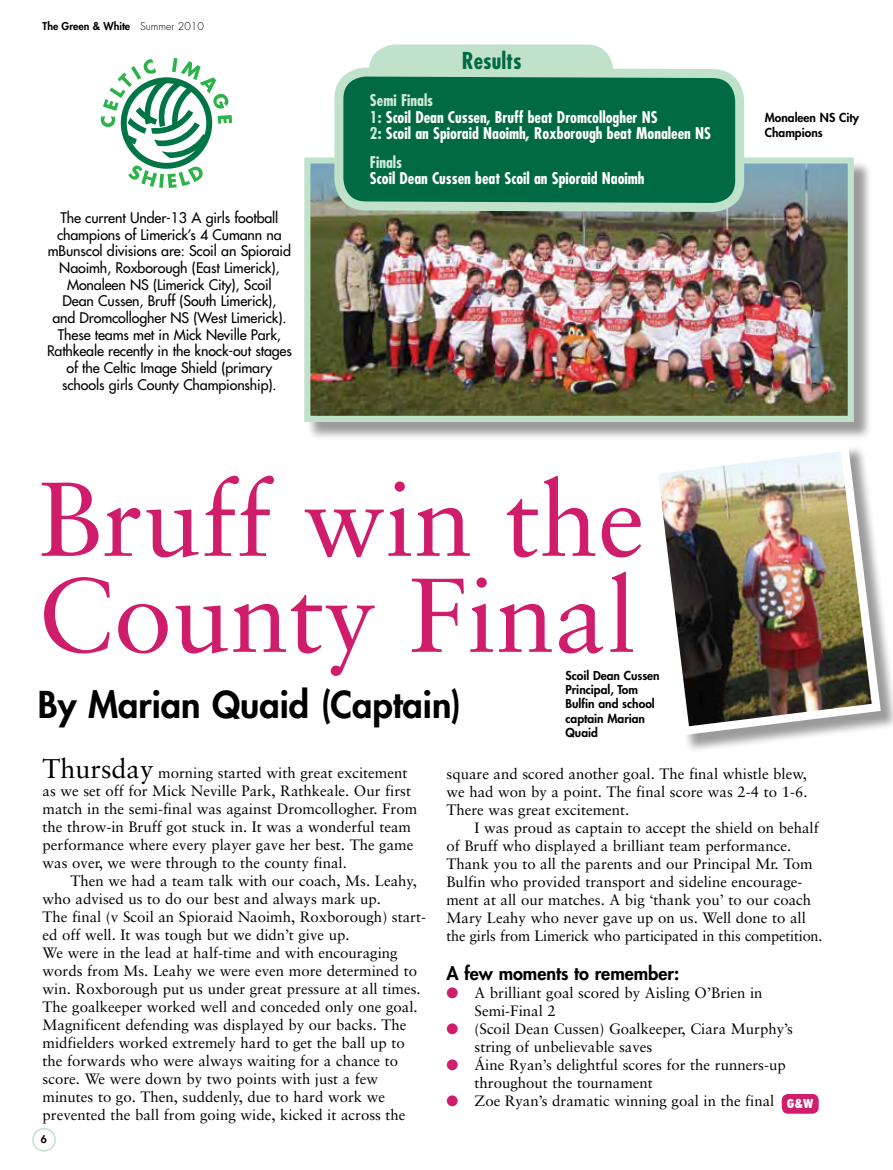
<style>
.page{position:relative;width:893px;height:1170px;background:#fff}
.page>*{position:absolute;margin:0;border:0;box-sizing:border-box;transform-origin:0 0}
.t1{font:105px/96px "Sabon";color:#cf1c6b}
.t2{font:800 36px "Futura";color:#000}
.t3{font:700 condensed 22.65px "Futura";color:#006a44}
.t4{font:800 18px "Futura";color:#000}
.t5{font:700 condensed 15.75px/16.5px "Futura";color:#fff}
.t6{font:700 condensed 15.75px "Futura";color:#d2ead8}
.t7{font:15px/18px "Sabon";color:#000}
.t8{font:14.25px/16.6px "Futura";letter-spacing:-.01em;color:#000;text-align:center}
.t9{font:800 12px/14.4px "Futura";color:#000}
.t10{font:800 condensed 12px "Futura";color:#fff}
.t11{font:800 10.5px "Futura";color:#000}
.s1{font-weight:300}
.s2{color:#d2ead8}
.s3{font-size:27px}
.s4{color:#cf1c6b}
</style>
<div class="page">
<div style="left:32px;top:1127px;width:24px;height:24px;border:2px solid #c0e2ca;border-radius:50%"></div>
<div style="left:782px;top:1093px;width:37px;height:20px;background:#cf1c6b;border-radius:6px"></div>
<svg style="left:101px;top:58px;width:131px;height:130px"></svg>
<div style="left:122px;top:79px;width:89px;height:88px;border:4px solid #007647;border-radius:50%"></div>
<div style="left:307px;top:160px;width:565px;height:280px;background:#000;opacity:.4"></div>
<img style="left:311px;top:164px;width:536px;height:251px">
<div style="left:304px;top:157px;width:550px;height:265px;border:6px solid #c0e2ca"></div>
<div style="left:369px;top:44px;width:244px;height:67px;background:#c0e2ca;border-radius:27px"></div>
<svg style="left:330px;top:64px;width:419px;height:152px;background:#2c8362"></svg>
<div style="left:651px;top:444px;width:242px;height:309px;background:#000;opacity:.4"></div>
<img style="left:644px;top:438px;width:241px;height:301px">
<p class="t11" style="left:43px;top:20px;width:163px">The Green &amp; White <span class="s1">Summer 2010</span></p>
<p class="t8" style="left:47px;top:210px;width:246px">The current Under-13 A girls football champions of Limerick’s 4 Cumann na mBunscol divisions are: Scoil an Spioraid Naoimh, Roxborough (East Limerick), Monaleen NS (Limerick City), Scoil<br>Dean Cussen, Bruff (South Limerick),<br>and Dromcollogher NS (West Limerick).<br>These teams met in Mick Neville Park, Rathkeale recently in the knock-out stages of the Celtic Image Shield (primary schools girls County Championship).</p>
<h3 class="t3" style="left:462px;top:47px;width:61px">Results</h3>
<p class="t5" style="left:370px;top:92px;width:343px"><span class="s2">Semi Finals<br>1:</span> Scoil Dean Cussen, Bruff beat Dromcollogher NS<br><span class="s2">2:</span> Scoil an Spioraid Naoimh, Roxborough beat Monaleen NS</p>
<p class="t6" style="left:370px;top:152px;width:34px">Finals</p>
<p class="t5" style="left:370px;top:170px;width:276px">Scoil Dean Cussen beat Scoil an Spioraid Naoimh</p>
<h1 class="t1" style="left:38px;top:470px;width:608px">Bruff win the<br>County Final</h1>
<h2 class="t2" style="left:38px;top:682px;width:425px">By Marian Quaid (Captain)</h2>
<p class="t9" style="left:566px;top:668px;width:96px">Scoil Dean Cussen<br>Principal, Tom<br>Bulfin and school captain Marian<br>Quaid</p>
<p class="t9" style="left:765px;top:110px;width:96px">Monaleen NS City<br>Champions</p>
<p class="t7" style="left:43px;top:763px;width:376px"><span class="s3">Thursday</span> morning started with great excitement as we set off for Mick Neville Park, Rathkeale. Our first match in the semi-final was against Dromcollogher. From the throw-in Bruff got stuck in. It was a wonderful team performance where every player gave her best. The game was over, we were through to the county final.</p>
<p class="t7" style="left:43px;top:871px;width:385px;text-indent:28px">Then we had a team talk with our coach, Ms. Leahy, who advised us to do our best and always mark up.<br>The final (v Scoil an Spioraid Naoimh, Roxborough) start&shy;ed off well. It was tough but we didn’t give up.<br>We were in the lead at half-time and with encouraging words from Ms. Leahy we were even more determined to win. Roxborough put us under great pressure at all times.<br>The goalkeeper worked well and conceded only one goal.<br>Magnificent defending was displayed by our backs. The midfielders worked extremely hard to get the ball up to the forwards who were always waiting for a chance to score. We were down by two points with just a few minutes to go. Then, suddenly, due to hard work we prevented the ball from going wide, kicked it across the</p>
<p class="t11" style="left:41px;top:1132px;width:8px">6</p>
<p class="t7" style="left:446px;top:764px;width:362px;text-align:justify">square and scored another goal. The final whistle blew, we had won by a point. The final score was 2-4 to 1-6.<br>There was great excitement.</p>
<p class="t7" style="left:446px;top:818px;width:378px;text-indent:28px">I was proud as captain to accept the shield on behalf of Bruff who displayed a brilliant team performance.<br>Thank you to all the parents and our Principal Mr. Tom Bulfin who provided transport and sideline encourage&shy;ment at all our matches. A big ‘thank you’ to our coach Mary Leahy who never gave up on us. Well done to all the girls from Limerick who participated in this competition.</p>
<p class="t4" style="left:446px;top:961px;width:234px">A few moments to remember:</p>
<p class="t7" style="left:474px;top:983px;width:289px;text-indent:-28px"><span class="s4">●</span> A brilliant goal scored by Aisling O’Brien in<br>Semi-Final 2</p>
<p class="t7" style="left:474px;top:1019px;width:320px;text-indent:-28px"><span class="s4">●</span> (Scoil Dean Cussen) Goalkeeper, Ciara Murphy’s string of unbelievable saves</p>
<p class="t7" style="left:474px;top:1055px;width:313px;text-indent:-28px"><span class="s4">●</span> Áine Ryan’s delightful scores for the runners-up throughout the tournament</p>
<p class="t7" style="left:446px;top:1091px;width:329px"><span class="s4">●</span> Zoe Ryan’s dramatic winning goal in the final</p>
<p class="t10" style="left:787px;top:1096px;width:28px">G&amp;W</p>
</div>
